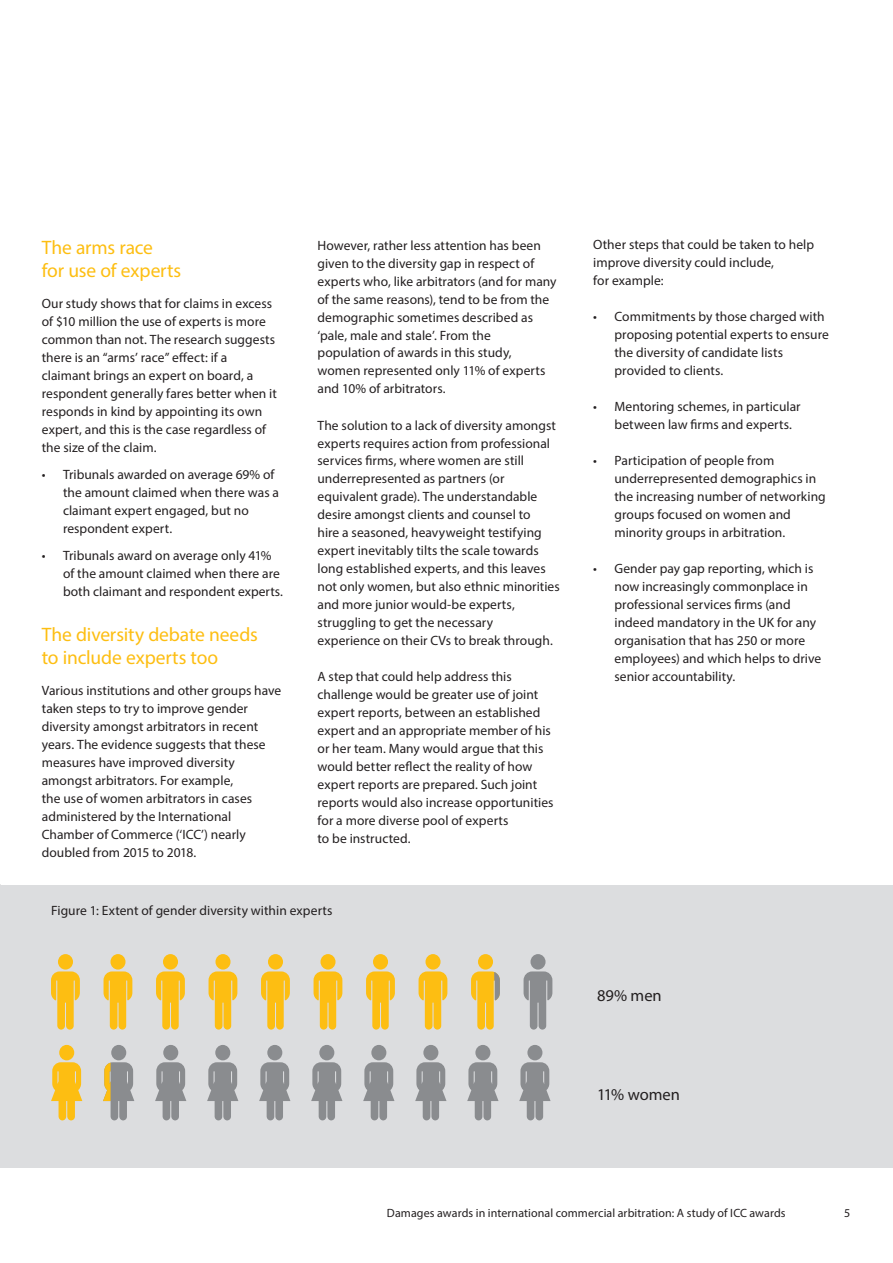
<style>
.page{position:relative;width:893px;height:1263px;background:#fff}
.page>*{position:absolute;margin:0;border:0;box-sizing:border-box;transform-origin:0 0}
.t1{font:19.5px/22.5px "Myriad Pro";letter-spacing:-.005em;color:#fdbe12}
.t2{font:16.5px "Myriad Pro";color:#231f20}
.t3{font:13.5px/18px "Myriad Pro";letter-spacing:.005em;color:#231f20}
.t4{font:12px "Myriad Pro";letter-spacing:.005em;color:#231f20}
</style>
<div class="page">
<div style="left:0;top:885px;width:893px;height:282px;background:#dcdddf"></div>
<svg style="left:51px;top:971px;width:29px;height:59px"></svg>
<div style="left:58px;top:954px;width:15px;height:15px;background:#fdbe12;border-radius:50%"></div>
<svg style="left:104px;top:971px;width:28px;height:59px"></svg>
<div style="left:110px;top:954px;width:15px;height:15px;background:#fdbe12;border-radius:50%"></div>
<svg style="left:261px;top:971px;width:29px;height:59px"></svg>
<div style="left:268px;top:954px;width:15px;height:15px;background:#fdbe12;border-radius:50%"></div>
<svg style="left:209px;top:971px;width:28px;height:59px"></svg>
<div style="left:215px;top:954px;width:15px;height:15px;background:#fdbe12;border-radius:50%"></div>
<svg style="left:156px;top:971px;width:29px;height:59px"></svg>
<div style="left:163px;top:954px;width:15px;height:15px;background:#fdbe12;border-radius:50%"></div>
<div style="left:215px;top:1045px;width:15px;height:15px;background:#8a8c8f;border-radius:50%"></div>
<svg style="left:207px;top:1062px;width:31px;height:58px"></svg>
<div style="left:163px;top:1045px;width:15px;height:15px;background:#8a8c8f;border-radius:50%"></div>
<svg style="left:155px;top:1062px;width:31px;height:58px"></svg>
<div style="left:111px;top:1045px;width:15px;height:15px;background:#8a8c8f;border-radius:50%"></div>
<div style="left:59px;top:1045px;width:15px;height:15px;background:#fdbe12;border-radius:50%"></div>
<svg style="left:51px;top:1062px;width:31px;height:58px"></svg>
<div style="left:267px;top:1045px;width:15px;height:15px;background:#8a8c8f;border-radius:50%"></div>
<svg style="left:259px;top:1062px;width:31px;height:58px"></svg>
<svg style="left:314px;top:971px;width:28px;height:59px"></svg>
<div style="left:320px;top:954px;width:15px;height:15px;background:#fdbe12;border-radius:50%"></div>
<svg style="left:366px;top:971px;width:29px;height:59px"></svg>
<div style="left:373px;top:954px;width:15px;height:15px;background:#fdbe12;border-radius:50%"></div>
<svg style="left:524px;top:971px;width:28px;height:59px"></svg>
<div style="left:530px;top:954px;width:15px;height:15px;background:#8a8c8f;border-radius:50%"></div>
<div style="left:478px;top:954px;width:15px;height:15px;background:#fdbe12;border-radius:50%"></div>
<svg style="left:419px;top:971px;width:28px;height:59px"></svg>
<div style="left:425px;top:954px;width:15px;height:15px;background:#fdbe12;border-radius:50%"></div>
<div style="left:475px;top:1045px;width:15px;height:15px;background:#8a8c8f;border-radius:50%"></div>
<svg style="left:467px;top:1062px;width:32px;height:58px"></svg>
<div style="left:423px;top:1045px;width:15px;height:15px;background:#8a8c8f;border-radius:50%"></div>
<svg style="left:415px;top:1062px;width:31px;height:58px"></svg>
<div style="left:371px;top:1045px;width:15px;height:15px;background:#8a8c8f;border-radius:50%"></div>
<svg style="left:363px;top:1062px;width:31px;height:58px"></svg>
<div style="left:319px;top:1045px;width:15px;height:15px;background:#8a8c8f;border-radius:50%"></div>
<svg style="left:311px;top:1062px;width:31px;height:58px"></svg>
<div style="left:527px;top:1045px;width:15px;height:15px;background:#8a8c8f;border-radius:50%"></div>
<svg style="left:519px;top:1062px;width:32px;height:58px"></svg>
<svg style="left:471px;top:971px;width:29px;height:59px"></svg>
<svg style="left:103px;top:1062px;width:31px;height:58px"></svg>
<h1 class="t1" style="left:42px;top:236px;width:141px">The arms race<br>for use of experts</h1>
<p class="t3" style="left:42px;top:294px;width:237px">Our study shows that for claims in excess of $10 million the use of experts is more common than not. The research suggests there is an “arms’ race” effect: if a claimant brings an expert on board, a respondent generally fares better when it responds in kind by appointing its own expert, and this is the case regardless of the size of the claim.</p>
<p class="t3" style="left:63px;top:465px;width:218px;text-indent:-21px">• Tribunals awarded on average 69% of the amount claimed when there was a claimant expert engaged, but no respondent expert.</p>
<p class="t3" style="left:63px;top:546px;width:221px;text-indent:-21px">• Tribunals award on average only 41% of the amount claimed when there are both claimant and respondent experts.</p>
<h1 class="t1" style="left:42px;top:623px;width:218px">The diversity debate needs to include experts too</h1>
<p class="t3" style="left:42px;top:681px;width:241px">Various institutions and other groups have taken steps to try to improve gender diversity amongst arbitrators in recent years. The evidence suggests that these measures have improved diversity amongst arbitrators. For example,<br>the use of women arbitrators in cases administered by the International Chamber of Commerce (‘ICC’) nearly doubled from 2015 to 2018.</p>
<p class="t3" style="left:317px;top:236px;width:241px">However, rather less attention has been given to the diversity gap in respect of experts who, like arbitrators (and for many of the same reasons), tend to be from the demographic sometimes described as ‘pale, male and stale’. From the population of awards in this study, women represented only 11% of experts and 10% of arbitrators.</p>
<p class="t3" style="left:317px;top:416px;width:244px">The solution to a lack of diversity amongst experts requires action from professional services firms, where women are still underrepresented as partners (or equivalent grade). The understandable desire amongst clients and counsel to<br>hire a seasoned, heavyweight testifying expert inevitably tilts the scale towards long established experts, and this leaves not only women, but also ethnic minorities and more junior would-be experts, struggling to get the necessary<br>experience on their CVs to break through.</p>
<p class="t3" style="left:317px;top:668px;width:238px">A step that could help address this challenge would be greater use of joint expert reports, between an established expert and an appropriate member of his or her team. Many would argue that this would better reflect the reality of how expert reports are prepared. Such joint reports would also increase opportunities for a more diverse pool of experts<br>to be instructed.</p>
<p class="t3" style="left:51px;top:902px;width:283px">Figure 1: Extent of gender diversity within experts</p>
<p class="t3" style="left:593px;top:236px;width:222px">Other steps that could be taken to help improve diversity could include,<br>for example:</p>
<p class="t3" style="left:614px;top:308px;width:216px;text-indent:-21px">• Commitments by those charged with proposing potential experts to ensure the diversity of candidate lists provided to clients.</p>
<p class="t3" style="left:614px;top:398px;width:188px;text-indent:-21px">• Mentoring schemes, in particular between law firms and experts.</p>
<p class="t3" style="left:614px;top:452px;width:213px;text-indent:-21px">• Participation of people from underrepresented demographics in the increasing number of networking groups focused on women and minority groups in arbitration.</p>
<p class="t3" style="left:614px;top:560px;width:208px;text-indent:-21px">• Gender pay gap reporting, which is now increasingly commonplace in professional services firms (and indeed mandatory in the UK for any organisation that has 250 or more employees) and which helps to drive senior accountability.</p>
<p class="t2" style="left:597px;top:985px;width:66px">89% men</p>
<p class="t2" style="left:597px;top:1084px;width:84px">11% women</p>
<p class="t4" style="left:387px;top:1205px;width:400px">Damages awards in international commercial arbitration: A study of ICC awards</p>
<p class="t4" style="left:844px;top:1205px;width:8px">5</p>
</div>
